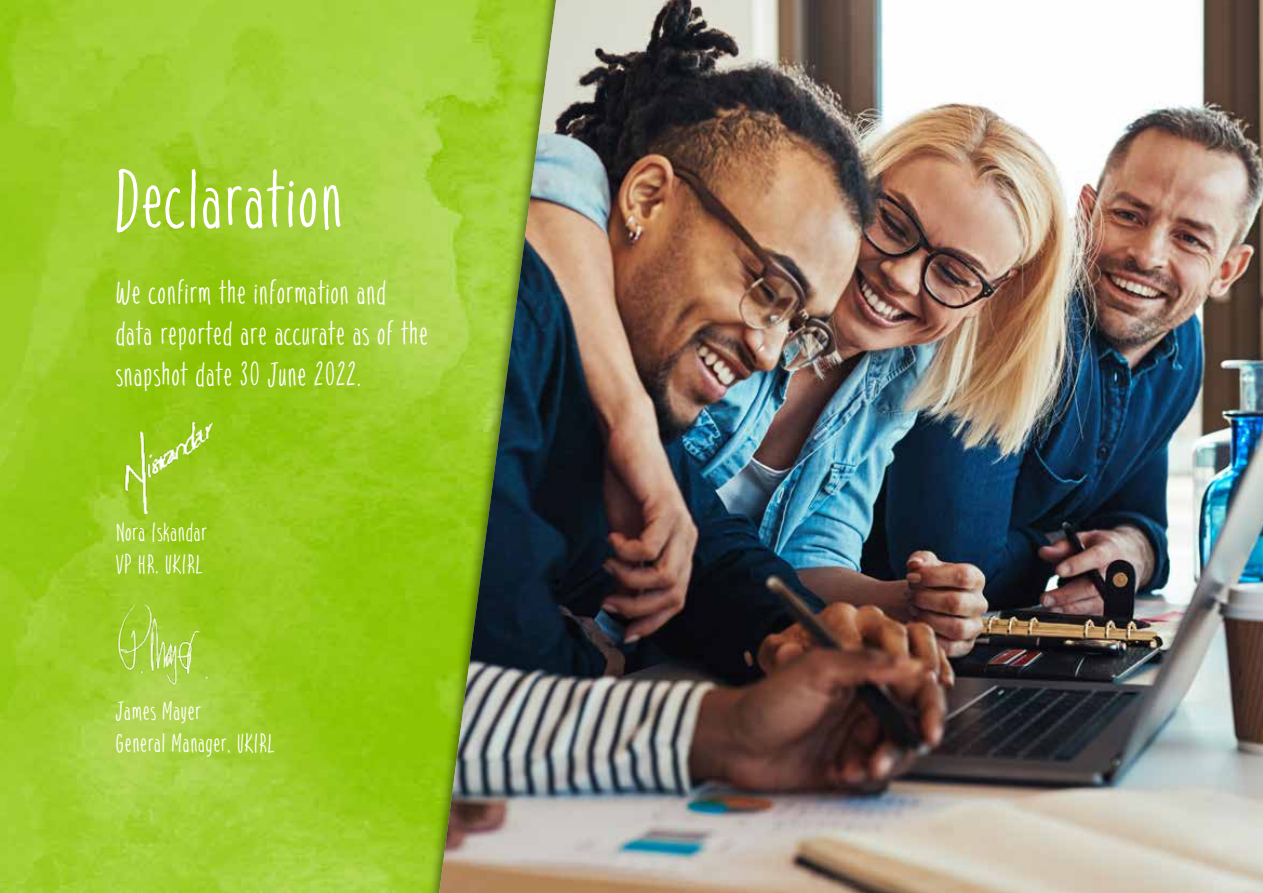
<style>
.page{position:relative;width:1263px;height:893px;background:#fff}
.page>*{position:absolute;margin:0;border:0;box-sizing:border-box;transform-origin:0 0}
.t1{font:84px "Soft Rocks";color:#fff}
.t2{font:34.5px/41.4px "Soft Rocks";color:#fff}
.t3{font:27px/32.4px "Soft Rocks";color:#fff}
</style>
<div class="page">
<img style="left:0;top:0;width:425px;height:893px">
<img style="left:439px;top:0;width:824px;height:893px">
<img style="left:116px;top:417px;width:105px;height:97px">
<img style="left:105px;top:597px;width:116px;height:93px">
<h1 class="t1" style="left:115px;top:148px;width:230px">Declaration</h1>
<p class="t2" style="left:115px;top:270px;width:314px">We confirm the information and data reported are accurate as of the snapshot date 30 June 2022.</p>
<p class="t3" style="left:115px;top:515px;width:93px">Nora Iskandar<br>VP HR, UKIRL</p>
<p class="t3" style="left:115px;top:694px;width:161px">James Mayer<br>General Manager, UKIRL</p>
</div>
